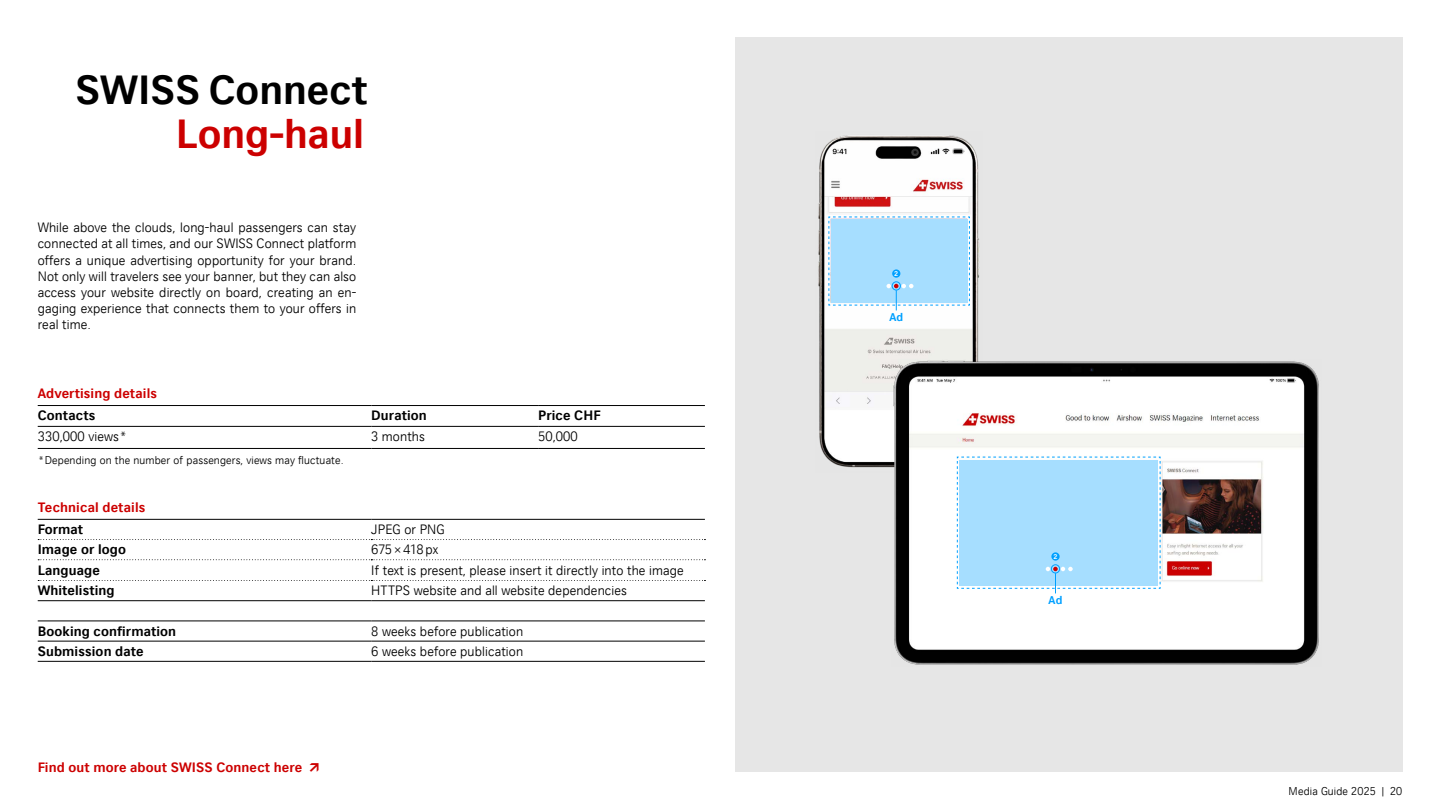
<style>
.page{position:relative;width:1440px;height:810px;background:#fff}
.page>*{position:absolute;margin:0;border:0;box-sizing:border-box;transform-origin:0 0}
.t1{font:700 40.5px "CH Sans";color:#000}
.t2{font:700 40.5px "CH Sans";color:#c00}
.t3{font:300 13.5px/16.2px "CH Sans";letter-spacing:.01em;color:#000;text-align:justify}
.t4{font:700 13.5px "CH Sans";letter-spacing:.01em;color:#000}
.t5{font:700 13.5px "CH Sans";letter-spacing:.01em;color:#c00}
.t6{font:300 11.25px "CH Sans";letter-spacing:.015em;color:#000}
.t7{font:700 11.25px "CH Sans";color:#00a0ff}
.t8{font:700 6.75px "CH Sans";color:#fff}
</style>
<div class="page">
<div style="left:735px;top:38px;width:667px;height:734px;background:#e6e6e6"></div>
<hr style="left:38px;top:448px;width:333px;height:1px;background:#000">
<hr style="left:371px;top:448px;width:167px;height:1px;background:#000">
<hr style="left:538px;top:448px;width:167px;height:1px;background:#000">
<hr style="left:38px;top:426px;width:333px;height:1px;background:#000">
<hr style="left:371px;top:426px;width:167px;height:1px;background:#000">
<hr style="left:538px;top:426px;width:167px;height:1px;background:#000">
<hr style="left:38px;top:405px;width:333px;height:1px;background:#000">
<hr style="left:371px;top:405px;width:167px;height:1px;background:#000">
<hr style="left:538px;top:405px;width:167px;height:1px;background:#000">
<hr style="left:38px;top:519px;width:333px;height:1px;background:#000">
<hr style="left:371px;top:519px;width:334px;height:1px;background:#000">
<svg style="left:38px;top:539px;width:667px;height:1px"></svg>
<hr style="left:38px;top:661px;width:333px;height:1px;background:#000">
<hr style="left:371px;top:661px;width:334px;height:1px;background:#000">
<hr style="left:38px;top:620px;width:333px;height:1px;background:#000">
<hr style="left:371px;top:620px;width:334px;height:1px;background:#000">
<hr style="left:38px;top:600px;width:333px;height:1px;background:#000">
<hr style="left:371px;top:600px;width:334px;height:1px;background:#000">
<svg style="left:38px;top:559px;width:667px;height:1px"></svg>
<hr style="left:38px;top:641px;width:333px;height:1px;background:#000">
<hr style="left:371px;top:641px;width:334px;height:1px;background:#000">
<svg style="left:38px;top:580px;width:667px;height:1px"></svg>
<img style="left:818px;top:135px;width:161px;height:333px">
<img style="left:892px;top:360px;width:427px;height:305px">
<svg style="left:957px;top:456px;width:204px;height:137px;background:#abdffe"></svg>
<div style="left:1051px;top:552px;width:9px;height:9px;background:#00a0ff;border-radius:50%"></div>
<svg style="left:828px;top:216px;width:142px;height:94px;background:#addffe"></svg>
<div style="left:892px;top:269px;width:8px;height:9px;background:#00a0ff;border-radius:50%"></div>
<h1 class="t1" style="left:75px;top:64px;width:293px">SWISS Connect</h1>
<h1 class="t2" style="left:176px;top:109px;width:190px">Long-haul</h1>
<p class="t3" style="left:38px;top:219px;width:320px">While above the clouds, long-haul passengers can stay connected at all times, and our SWISS Connect platform offers a unique advertising opportunity for your brand.<br>Not only will travelers see your banner, but they can also access your website directly on board, creating an en&shy;gaging experience that connects them to your offers in real time.</p>
<p class="t5" style="left:38px;top:385px;width:121px">Advertising details</p>
<p class="t4" style="left:38px;top:407px;width:59px">Contacts</p>
<p class="t4" style="left:371px;top:407px;width:57px">Duration</p>
<p class="t4" style="left:538px;top:407px;width:64px">Price CHF</p>
<p class="t3" style="left:38px;top:428px;width:91px">330,000 views*</p>
<p class="t3" style="left:371px;top:428px;width:55px">3 months</p>
<p class="t3" style="left:538px;top:428px;width:41px">50,000</p>
<p class="t6" style="left:38px;top:453px;width:307px">*Depending on the number of passengers, views may fluctuate.</p>
<p class="t5" style="left:38px;top:499px;width:109px">Technical details</p>
<p class="t4" style="left:38px;top:521px;width:47px">Format</p>
<p class="t3" style="left:371px;top:521px;width:75px">JPEG or PNG</p>
<p class="t4" style="left:38px;top:541px;width:90px">Image or logo</p>
<p class="t3" style="left:371px;top:541px;width:69px">675 × 418 px</p>
<p class="t4" style="left:38px;top:561px;width:64px">Language</p>
<p class="t3" style="left:371px;top:561px;width:314px">If text is present, please insert it directly into the image</p>
<p class="t4" style="left:38px;top:582px;width:78px">Whitelisting</p>
<p class="t3" style="left:371px;top:582px;width:257px">HTTPS website and all website dependencies</p>
<p class="t4" style="left:38px;top:623px;width:140px">Booking confirmation</p>
<p class="t3" style="left:371px;top:623px;width:153px">8 weeks before publication</p>
<p class="t4" style="left:38px;top:643px;width:107px">Submission date</p>
<p class="t3" style="left:371px;top:643px;width:153px">6 weeks before publication</p>
<p class="t5" style="left:38px;top:759px;width:266px">Find out more about SWISS Connect here</p>
<p class="t8" style="left:894px;top:269px;width:6px">2</p>
<p class="t7" style="left:889px;top:310px;width:15px">Ad</p>
<p class="t8" style="left:1053px;top:552px;width:6px">2</p>
<p class="t7" style="left:1049px;top:593px;width:15px">Ad</p>
<p class="t6" style="left:1289px;top:784px;width:115px">Media Guide 2025 | 20</p>
</div>
